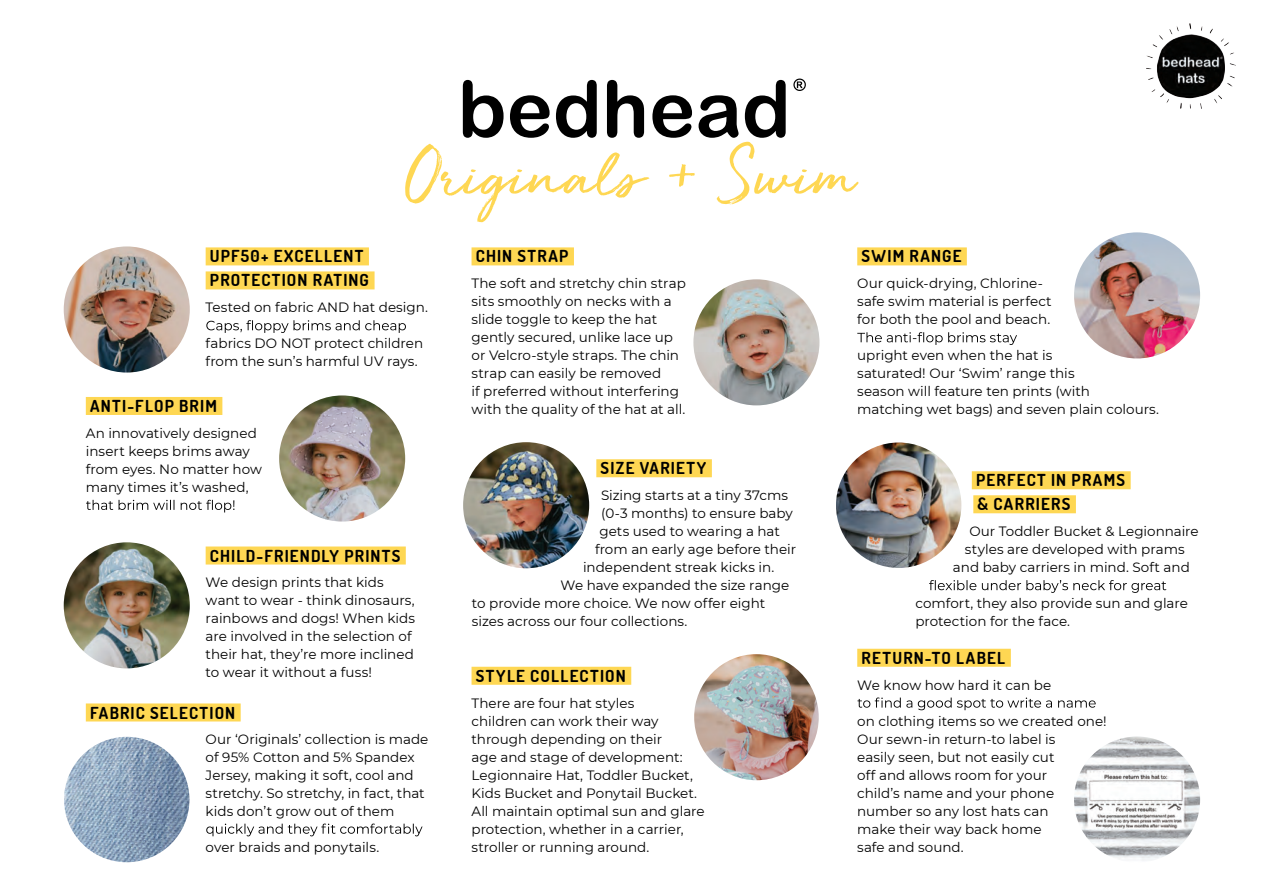
<style>
.page{position:relative;width:1265px;height:895px;background:#fff}
.page>*{position:absolute;margin:0;border:0;box-sizing:border-box;transform-origin:0 0}
.t1{font:73.2px "Golden Plains";color:#fed753}
.t2{font:700 16.5px/24px "Dosis";letter-spacing:.075em;color:#000}
.t3{font:13.5px/18px "Montserrat";color:#000}
</style>
<div class="page">
<svg style="left:206px;top:320px;width:200px;height:13px"></svg>
<div style="left:206px;top:247px;width:163px;height:18px;background:#fed753"></div>
<div style="left:206px;top:271px;width:168px;height:18px;background:#fed753"></div>
<svg style="left:86px;top:499px;width:148px;height:13px"></svg>
<div style="left:86px;top:397px;width:136px;height:18px;background:#fed753"></div>
<div style="left:206px;top:546px;width:200px;height:18px;background:#fed753"></div>
<div style="left:471px;top:247px;width:103px;height:18px;background:#fed753"></div>
<div style="left:596px;top:459px;width:116px;height:18px;background:#fed753"></div>
<div style="left:471px;top:666px;width:160px;height:18px;background:#fed753"></div>
<svg style="left:857px;top:332px;width:160px;height:13px"></svg>
<div style="left:857px;top:247px;width:109px;height:18px;background:#fed753"></div>
<img style="left:836px;top:442px;width:125px;height:126px;border-radius:63px">
<svg style="left:929px;top:580px;width:237px;height:12px"></svg>
<div style="left:971px;top:471px;width:159px;height:18px;background:#fed753"></div>
<div style="left:973px;top:495px;width:102px;height:18px;background:#fed753"></div>
<img style="left:64px;top:736px;width:125px;height:126px;border-radius:63px">
<svg style="left:206px;top:823px;width:216px;height:13px"></svg>
<div style="left:86px;top:703px;width:155px;height:18px;background:#fed753"></div>
<svg style="left:857px;top:697px;width:238px;height:13px"></svg>
<div style="left:857px;top:648px;width:153px;height:18px;background:#fed753"></div>
<svg style="left:463px;top:80px;width:40px;height:58px"></svg>
<svg style="left:510px;top:95px;width:39px;height:43px"></svg>
<svg style="left:556px;top:80px;width:40px;height:58px"></svg>
<svg style="left:607px;top:80px;width:37px;height:58px"></svg>
<svg style="left:652px;top:95px;width:40px;height:43px"></svg>
<svg style="left:698px;top:95px;width:40px;height:43px"></svg>
<svg style="left:744px;top:80px;width:41px;height:58px"></svg>
<svg style="left:793px;top:79px;width:12px;height:12px"></svg>
<img style="left:1146px;top:23px;width:89px;height:86px">
<img style="left:64px;top:246px;width:126px;height:126px;border-radius:63px">
<img style="left:279px;top:395px;width:126px;height:126px;border-radius:63px">
<img style="left:64px;top:542px;width:126px;height:126px;border-radius:63px">
<img style="left:693px;top:279px;width:126px;height:126px;border-radius:63px">
<img style="left:463px;top:442px;width:126px;height:126px;border-radius:63px">
<img style="left:1074px;top:232px;width:125px;height:126px;border-radius:63px">
<img style="left:694px;top:654px;width:124px;height:126px">
<img style="left:1074px;top:736px;width:125px;height:126px;border-radius:63px">
<h1 class="t1" style="left:403px;top:125px;width:453px">Originals + Swim</h1>
<p class="t2" style="left:210px;top:243px;width:160px">UPF50+ EXCELLENT<br>PROTECTION RATING</p>
<p class="t3" style="left:206px;top:298px;width:224px">Tested on fabric AND hat design.</p>
<p class="t3" style="left:206px;top:334px;width:219px">fabrics DO NOT protect children from the sun’s harmful UV rays.</p>
<p class="t2" style="left:90px;top:393px;width:128px">ANTI-FLOP BRIM</p>
<p class="t3" style="left:86px;top:423px;width:178px">An innovatively designed insert keeps brims away from eyes. No matter how many times it’s washed,</p>
<p class="t2" style="left:210px;top:542px;width:192px">CHILD-FRIENDLY PRINTS</p>
<p class="t3" style="left:206px;top:573px;width:211px">We design prints that kids want to wear - think dinosaurs, rainbows and dogs! When kids are involved in the selection of their hat, they’re more inclined to wear it without a fuss!</p>
<p class="t2" style="left:90px;top:699px;width:147px">FABRIC SELECTION</p>
<p class="t3" style="left:206px;top:729px;width:224px">Our ‘Originals’ collection is made of 95% Cotton and 5% Spandex<br>Jersey, making it soft, cool and stretchy. So stretchy, in fact, that kids don’t grow out of them</p>
<p class="t3" style="left:206px;top:837px;width:175px">over braids and ponytails.</p>
<p class="t2" style="left:476px;top:243px;width:94px">CHIN STRAP</p>
<p class="t3" style="left:471px;top:274px;width:216px">The soft and stretchy chin strap sits smoothly on necks with a slide toggle to keep the hat gently secured, unlike lace up or Velcro-style straps. The chin strap can easily be removed<br>if preferred without interfering with the quality of the hat at all.</p>
<p class="t2" style="left:600px;top:455px;width:107px">SIZE VARIETY</p>
<p class="t3" style="left:601px;top:485px;width:189px">Sizing starts at a tiny 37cms</p>
<p class="t3" style="left:601px;top:503px;width:193px">(0-3 months) to ensure baby</p>
<p class="t3" style="left:599px;top:521px;width:182px">gets used to wearing a hat</p>
<p class="t3" style="left:595px;top:539px;width:203px">from an early age before their</p>
<p class="t3" style="left:583px;top:557px;width:193px">independent streak kicks in.</p>
<p class="t3" style="left:560px;top:575px;width:230px">We have expanded the size range</p>
<p class="t3" style="left:472px;top:593px;width:295px">to provide more choice. We now offer eight</p>
<p class="t3" style="left:472px;top:611px;width:217px">sizes across our four collections.</p>
<p class="t2" style="left:476px;top:663px;width:151px">STYLE COLLECTION</p>
<p class="t3" style="left:471px;top:693px;width:234px">There are four hat styles<br>children can work their way through depending on their<br>age and stage of development:<br>Legionnaire Hat, Toddler Bucket,<br>Kids Bucket and Ponytail Bucket.<br>All maintain optimal sun and glare protection, whether in a carrier, stroller or running around.</p>
<p class="t2" style="left:861px;top:243px;width:101px">SWIM RANGE</p>
<p class="t3" style="left:857px;top:274px;width:196px">Our quick-drying, Chlorine&shy;safe swim material is perfect for both the pool and beach.</p>
<p class="t3" style="left:857px;top:346px;width:303px">upright even when the hat is<br>saturated! Our ‘Swim’ range this<br>season will feature ten prints (with matching wet bags) and seven plain colours.</p>
<p class="t2" style="left:976px;top:467px;width:150px">PERFECT IN PRAMS &amp; CARRIERS</p>
<p class="t3" style="left:969px;top:522px;width:231px">Our Toddler Bucket &amp; Legionnaire</p>
<p class="t3" style="left:964px;top:540px;width:221px">styles are developed with prams</p>
<p class="t3" style="left:952px;top:558px;width:238px">and baby carriers in mind. Soft and</p>
<p class="t3" style="left:915px;top:594px;width:274px">comfort, they also provide sun and glare protection for the face.</p>
<p class="t2" style="left:861px;top:645px;width:145px">RETURN-TO LABEL</p>
<p class="t3" style="left:857px;top:675px;width:195px">We know how hard it can be</p>
<p class="t3" style="left:857px;top:711px;width:251px">on clothing items so we created one!<br>Our sewn-in return-to label is<br>easily seen, but not easily cut<br>off and allows room for your<br>child’s name and your phone number so any lost hats can<br>make their way back home<br>safe and sound.</p>
</div>
